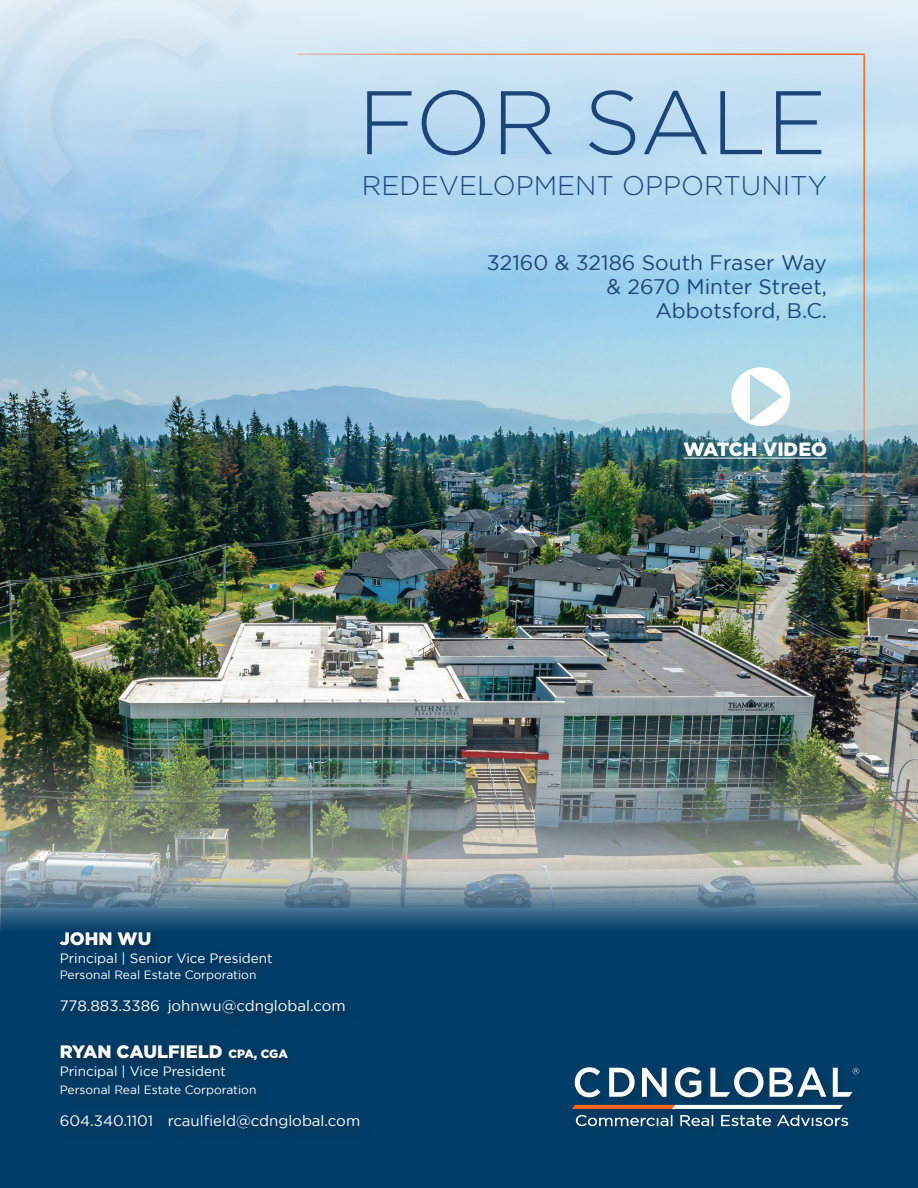
<style>
.page{position:relative;width:918px;height:1188px;background:#fff}
.page>*{position:absolute;margin:0;border:0;box-sizing:border-box;transform-origin:0 0}
.t1{font:300 90px "Gotham";color:#1d457a}
.t2{font:300 27px "Gotham";color:#1d457a}
.t3{font:21px "Gotham";color:#1d457a}
.t4{font:900 19.2px "Gotham";letter-spacing:-.005em;color:#fff}
.t5{font:900 18px "Gotham";color:#fff}
.t6{font:15px "Gotham";color:#fff}
.t7{font:13.5px "Gotham";color:#fff}
.t8{font:12px "Gotham";color:#fff}
.s1{font-size:12px}
</style>
<div class="page">
<div style="left:0;top:873px;width:918px;height:315px;background:#003d69"></div>
<img style="left:1px;top:1px;width:916px;height:858px">
<svg style="left:1px;top:859px;width:917px;height:69px;background:#7891a0"></svg>
<hr style="left:297px;top:53px;width:568px;height:2px;background:#f26624">
<hr style="left:863px;top:55px;width:2px;height:880px;background:#f26624">
<div style="left:570px;top:1065px;width:300px;height:72px;background:#023b65"></div>
<svg style="left:770px;top:1068px;width:56px;height:29px"></svg>
<svg style="left:609px;top:1068px;width:26px;height:29px"></svg>
<svg style="left:710px;top:1067px;width:54px;height:30px"></svg>
<svg style="left:833px;top:1068px;width:26px;height:29px"></svg>
<svg style="left:642px;top:1068px;width:25px;height:29px"></svg>
<svg style="left:575px;top:1067px;width:25px;height:30px"></svg>
<svg style="left:675px;top:1067px;width:26px;height:30px"></svg>
<svg style="left:572px;top:1105px;width:271px;height:4px"></svg>
<svg style="left:576px;top:1115px;width:96px;height:11px"></svg>
<svg style="left:777px;top:1115px;width:71px;height:11px"></svg>
<svg style="left:721px;top:1115px;width:50px;height:11px"></svg>
<svg style="left:680px;top:1115px;width:33px;height:11px"></svg>
<div style="left:0;top:0;width:314px;height:291px;background:#003d69;opacity:.34"></div>
<svg style="left:0;top:0;width:10px;height:226px;background:#b8d5eb"></svg>
<svg style="left:10px;top:0;width:296px;height:275px;background:#b4d5ed"></svg>
<hr style="left:683px;top:458px;width:144px;height:1px;background:#fff">
<svg style="left:731px;top:367px;width:59px;height:59px"></svg>
<p class="t1" style="left:358px;top:73px;width:471px">FOR SALE</p>
<p class="t2" style="left:362px;top:170px;width:467px">REDEVELOPMENT OPPORTUNITY</p>
<p class="t3" style="left:487px;top:251px;width:342px">32160 &amp; 32186 South Fraser Way</p>
<p class="t3" style="left:607px;top:275px;width:222px">&amp; 2670 Minter Street,</p>
<p class="t3" style="left:655px;top:299px;width:173px">Abbotsford, B.C.</p>
<p class="t5" style="left:60px;top:928px;width:93px">JOHN WU</p>
<p class="t7" style="left:60px;top:950px;width:215px">Principal | Senior Vice President</p>
<p class="t8" style="left:60px;top:968px;width:198px">Personal Real Estate Corporation</p>
<p class="t6" style="left:60px;top:998px;width:288px">778.883.3386 johnwu@cdnglobal.com</p>
<p class="t5" style="left:60px;top:1041px;width:230px">RYAN CAULFIELD <span class="s1">CPA, CGA</span></p>
<p class="t7" style="left:60px;top:1064px;width:168px">Principal | Vice President</p>
<p class="t8" style="left:60px;top:1083px;width:198px">Personal Real Estate Corporation</p>
<p class="t6" style="left:60px;top:1113px;width:302px">604.340.1101 rcaulfield@cdnglobal.com</p>
<p class="t4" style="left:683px;top:438px;width:145px">WATCH VIDEO</p>
</div>
